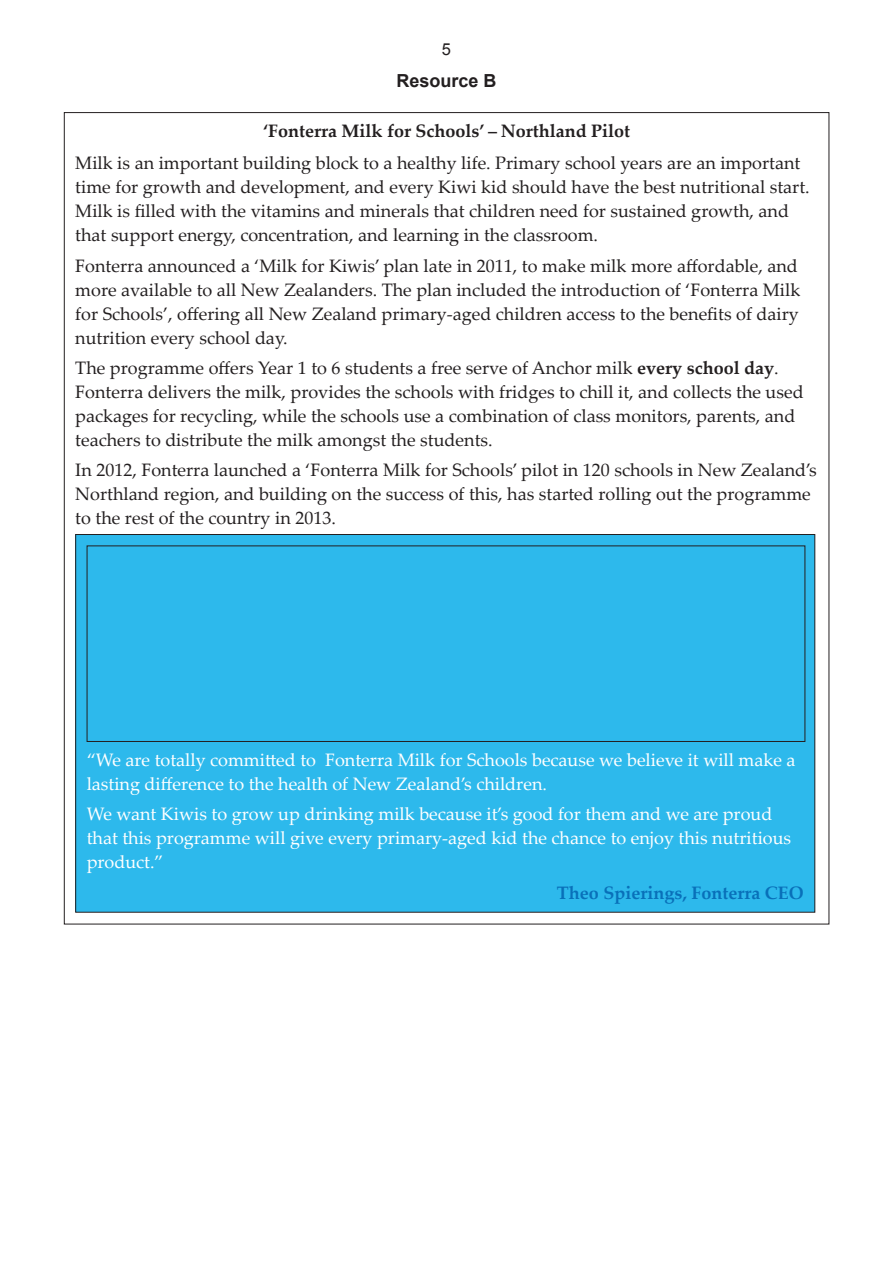
<style>
.page{position:relative;width:893px;height:1263px;background:#fff}
.page>*{position:absolute;margin:0;border:0;box-sizing:border-box;transform-origin:0 0}
.t1{font:18px/24px "Palatino Linotype";color:#231f20}
.t2{font:18px/24px "Palatino Linotype";color:#fff}
.t3{font:700 18px "Palatino Linotype";color:#0970b9}
.Body{font:700 18px "Arial";color:#231f20}
.t4{font:16.5px "Arial";color:#231f20}
.s1{font-weight:700}
</style>
<div class="page">
<div style="left:76px;top:534px;width:739px;height:378px;background:#2db9ec"></div>
<div style="left:87px;top:545px;width:718px;height:197px;border:1px solid #231f20"></div>
<p class="t4" style="left:442px;top:38px;width:11px">5</p>
<p class="Body" style="left:397px;top:69px;width:102px">Resource B</p>
<p class="t1" style="left:75px;top:114px;width:727px;line-height:32.5px;text-indent:188px"><span class="s1">‘Fonterra Milk for Schools’ – Northland Pilot<br></span>Milk is an important building block to a healthy life. Primary school years are an important</p>
<p class="t1" style="left:75px;top:174px;width:736px">time for growth and development, and every Kiwi kid should have the best nutritional start.<br>Milk is filled with the vitamins and minerals that children need for sustained growth, and that support energy, concentration, and learning in the classroom.</p>
<p class="t1" style="left:75px;top:253px;width:727px">Fonterra announced a ‘Milk for Kiwis’ plan late in 2011, to make milk more affordable, and more available to all New Zealanders. The plan included the introduction of ‘Fonterra Milk for Schools’, offering all New Zealand primary-aged children access to the benefits of dairy nutrition every school day.</p>
<p class="t1" style="left:75px;top:355px;width:730px">The programme offers Year 1 to 6 students a free serve of Anchor milk <span class="s1">every school day</span>.<br>Fonterra delivers the milk, provides the schools with fridges to chill it, and collects the used packages for recycling, while the schools use a combination of class monitors, parents, and teachers to distribute the milk amongst the students.</p>
<p class="t1" style="left:75px;top:458px;width:743px">In 2012, Fonterra launched a ‘Fonterra Milk for Schools’ pilot in 120 schools in New Zealand’s<br>Northland region, and building on the success of this, has started rolling out the programme to the rest of the country in 2013.</p>
<p class="t2" style="left:87px;top:747px;width:710px">“We are totally committed to Fonterra Milk for Schools because we believe it will make a lasting difference to the health of New Zealand’s children.</p>
<p class="t2" style="left:87px;top:801px;width:706px">We want Kiwis to grow up drinking milk because it’s good for them and we are proud that this programme will give every primary-aged kid the chance to enjoy this nutritious product.”</p>
<p class="t3" style="left:557px;top:880px;width:248px">Theo Spierings, Fonterra CEO</p>
</div>
